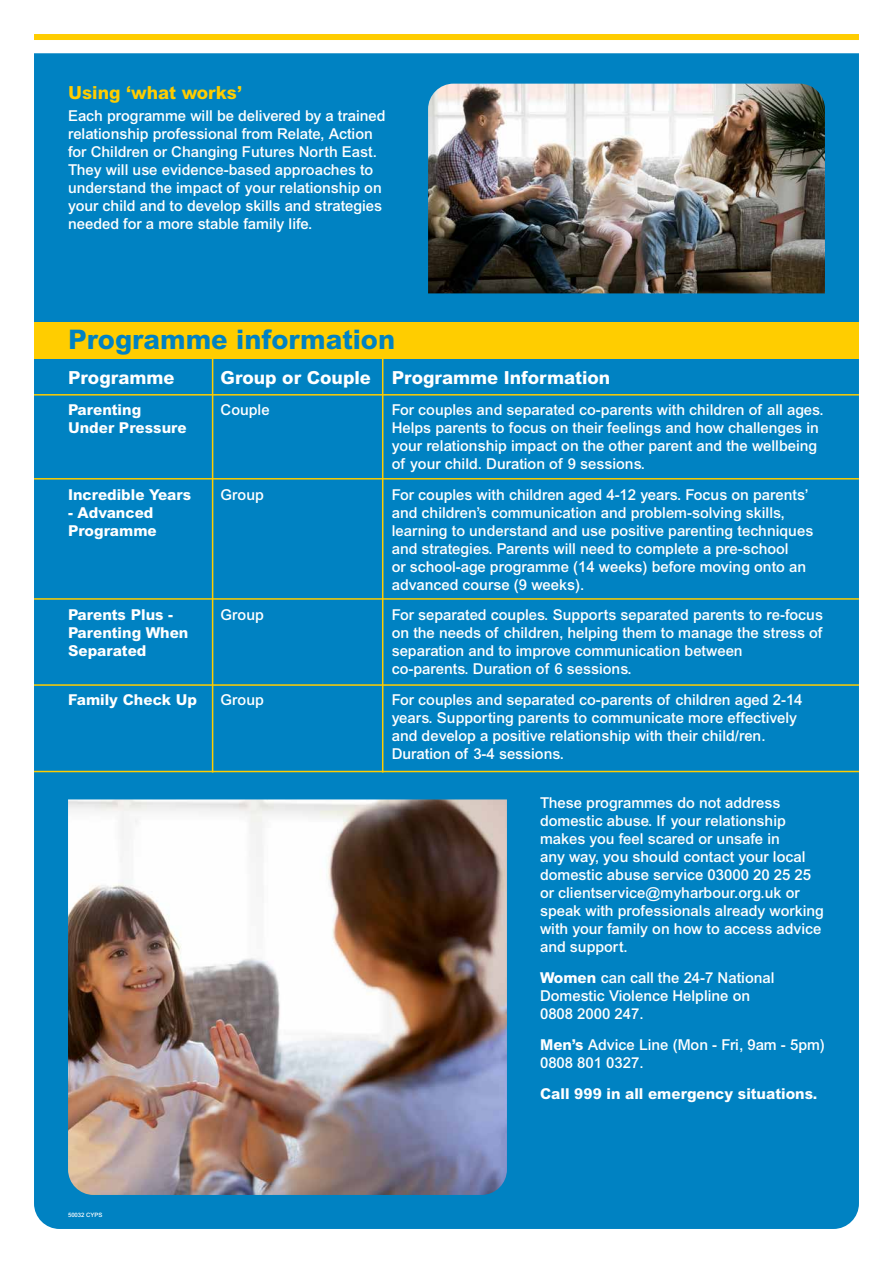
<style>
.page{position:relative;width:893px;height:1263px;background:#fff}
.page>*{position:absolute;margin:0;border:0;box-sizing:border-box;transform-origin:0 0}
.t1{font:800 27px "Arial";color:#0082c2}
.t2{font:800 18px "Arial";color:#fff}
.t3{font:800 18px "Arial";color:#ffcd00}
.t4{font:500 15px/18px "Arial";color:#fff}
.t5{font:800 15px/18px "Arial";color:#fff}
.t6{font:500 6px "Arial";color:#fff}
.s1{font-weight:800}
</style>
<div class="page">
<div style="left:34px;top:53px;width:825px;height:1176px;background:#0082c2"></div>
<div style="left:34px;top:34px;width:825px;height:6px;background:#ffcd00"></div>
<hr style="left:34px;top:771px;width:825px;height:1px;background:#ffcd00">
<div style="left:34px;top:322px;width:825px;height:37px;background:#ffcd00"></div>
<hr style="left:34px;top:394px;width:825px;height:2px;background:#ffcd00">
<hr style="left:34px;top:478px;width:825px;height:1px;background:#ffcd00">
<hr style="left:34px;top:598px;width:825px;height:2px;background:#ffcd00">
<hr style="left:34px;top:684px;width:825px;height:2px;background:#ffcd00">
<hr style="left:212px;top:357px;width:1px;height:415px;background:#ffcd00">
<hr style="left:382px;top:357px;width:1px;height:415px;background:#ffcd00">
<img style="left:428px;top:84px;width:397px;height:209px">
<img style="left:68px;top:799px;width:439px;height:396px">
<p class="t3" style="left:68px;top:82px;width:176px">Using ‘what works’</p>
<p class="t4" style="left:68px;top:107px;width:319px">Each programme will be delivered by a trained relationship professional from Relate, Action for Children or Changing Futures North East.<br>They will use evidence-based approaches to understand the impact of your relationship on your child and to develop skills and strategies needed for a more stable family life.</p>
<h1 class="t1" style="left:68px;top:323px;width:329px">Programme information</h1>
<p class="t2" style="left:392px;top:367px;width:220px">Programme Information</p>
<p class="t4" style="left:392px;top:400px;width:433px">For couples and separated co-parents with children of all ages.<br>Helps parents to focus on their feelings and how challenges in your relationship impact on the other parent and the wellbeing of your child. Duration of 9 sessions.</p>
<p class="t4" style="left:392px;top:485px;width:423px">For couples with children aged 4-12 years. Focus on parents’ and children’s communication and problem-solving skills, learning to understand and use positive parenting techniques and strategies. Parents will need to complete a pre-school<br>or school-age programme (14 weeks) before moving onto an advanced course (9 weeks).</p>
<p class="t4" style="left:392px;top:606px;width:433px">For separated couples. Supports separated parents to re-focus on the needs of children, helping them to manage the stress of separation and to improve communication between co-parents. Duration of 6 sessions.</p>
<p class="t4" style="left:392px;top:691px;width:412px">For couples and separated co-parents of children aged 2-14 years. Supporting parents to communicate more effectively and develop a positive relationship with their child/ren.<br>Duration of 3-4 sessions.</p>
<p class="t2" style="left:221px;top:367px;width:152px">Group or Couple</p>
<p class="t4" style="left:221px;top:400px;width:51px">Couple</p>
<p class="t2" style="left:68px;top:367px;width:108px">Programme</p>
<p class="t5" style="left:68px;top:400px;width:120px">Parenting<br>Under Pressure</p>
<p class="t4" style="left:221px;top:485px;width:45px">Group</p>
<p class="t5" style="left:68px;top:485px;width:125px">Incredible Years</p>
<p class="t5" style="left:68px;top:503px;width:90px">- Advanced<br>Programme</p>
<p class="t4" style="left:221px;top:606px;width:45px">Group</p>
<p class="t5" style="left:68px;top:606px;width:122px">Parents Plus -<br>Parenting When<br>Separated</p>
<p class="t5" style="left:68px;top:690px;width:130px">Family Check Up</p>
<p class="t4" style="left:221px;top:691px;width:45px">Group</p>
<p class="t6" style="left:68px;top:1211px;width:36px">50032 CYPS</p>
<p class="t4" style="left:540px;top:794px;width:285px">These programmes do not address domestic abuse. If your relationship makes you feel scared or unsafe in<br>any way, you should contact your local domestic abuse service 03000 20 25 25 or clientservice@myharbour.org.uk or speak with professionals already working with your family on how to access advice and support.</p>
<p class="t4" style="left:540px;top:969px;width:236px"><span class="s1">Women</span> can call the 24-7 National<br>Domestic Violence Helpline on<br>0808 2000 247.</p>
<p class="t4" style="left:540px;top:1035px;width:286px"><span class="s1">Men’s</span> Advice Line (Mon - Fri, 9am - 5pm)<br>0808 801 0327.</p>
<p class="t5" style="left:540px;top:1084px;width:279px">Call 999 in all emergency situations.</p>
</div>
